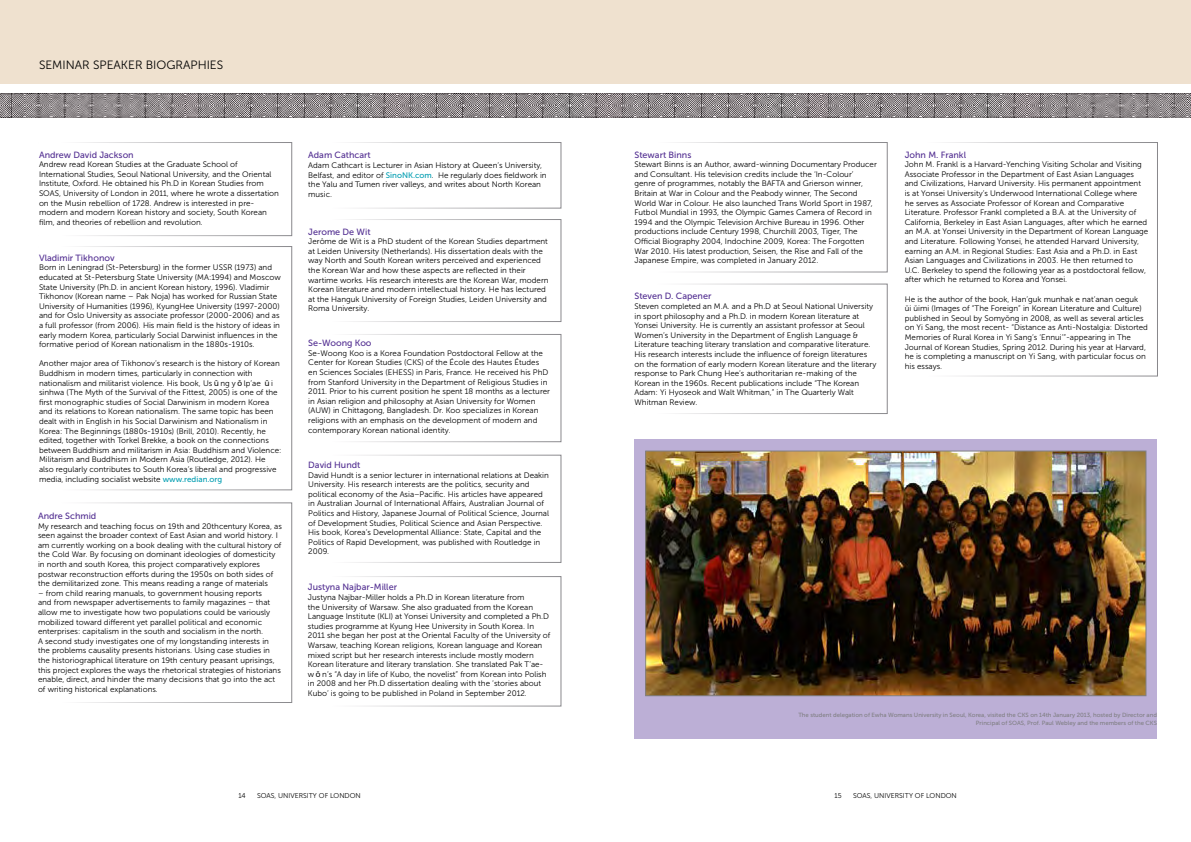
<style>
.page{position:relative;width:1191px;height:842px;background:#fff}
.page>*{position:absolute;margin:0;border:0;box-sizing:border-box;transform-origin:0 0}
.t1{font:12px "Museo Sans 300";color:#000}
.t2{font:9px "Museo Sans 500";color:#522e91}
.t3{font:8px/9.6px "Museo Sans 300";color:#000}
.t4{font:7px "Museo Sans 300";color:#000}
.t5{font:6px/7.2px "Museo Sans 500";color:#807f83;text-align:right}
.s1{font-family:"MS Gothic"}
.s2{font-family:"Museo Sans 500";color:#009db1}
</style>
<div class="page">
<div style="left:0;top:0;width:595px;height:84px;background:#efe1cf"></div>
<div style="left:595px;top:0;width:596px;height:84px;background:#efe1cf"></div>
<div style="left:634px;top:439px;width:523px;height:299px;background:#bcafd6"></div>
<div style="left:38px;top:142px;width:254px;height:94px;border:1px solid #807f83"></div>
<div style="left:38px;top:246px;width:254px;height:244px;border:1px solid #807f83"></div>
<div style="left:38px;top:502px;width:254px;height:201px;border:1px solid #807f83"></div>
<img style="left:0;top:93px;width:828px;height:24px">
<img style="left:828px;top:93px;width:363px;height:24px">
<div style="left:903px;top:142px;width:255px;height:234px;border:1px solid #807f83"></div>
<img style="left:647px;top:453px;width:497px;height:241px">
<div style="left:645px;top:451px;width:501px;height:245px;border:1px solid #807f83"></div>
<h1 class="t1" style="left:39px;top:58px;width:186px">SEMINAR SPEAKER BIOGRAPHIES</h1>
<p class="t2" style="left:39px;top:150px;width:96px">Andrew David Jackson</p>
<p class="t3" style="left:39px;top:160px;width:241px">Andrew read Korean Studies at the Graduate School of International Studies, Seoul National University, and the Oriental Institute, Oxford. He obtained his Ph.D in Korean Studies from SOAS, University of London in 2011, where he wrote a dissertation on the Musin rebellion of 1728. Andrew is interested in pre&shy;modern and modern Korean history and society, South Korean film, and theories of rebellion and revolution.</p>
<p class="t2" style="left:39px;top:253px;width:77px">Vladimir Tikhonov</p>
<p class="t3" style="left:39px;top:263px;width:243px">Born in Leningrad (St-Petersburg) in the former USSR (1973) and educated at St-Petersburg State University (MA:1994) and Moscow State University (Ph.D. in ancient Korean history, 1996). Vladimir Tikhonov (Korean name – Pak Noja) has worked for Russian State University of Humanities (1996), KyungHee University (1997-2000) and for Oslo University as associate professor (2000-2006) and as a full professor (from 2006). His main field is the history of ideas in early modern Korea, particularly Social Darwinist influences in the formative period of Korean nationalism in the 1880s-1910s.</p>
<p class="t3" style="left:39px;top:359px;width:244px">Another major area of Tikhonov’s research is the history of Korean Buddhism in modern times, particularly in connection with nationalism and militarist violence. His book, Us<span class="s1">ǔ</span>ng y<span class="s1">ǒ</span>lp’ae <span class="s1">ǔ</span>i sinhwa (The Myth of the Survival of the Fittest, 2005) is one of the first monographic studies of Social Darwinism in modern Korea and its relations to Korean nationalism. The same topic has been dealt with in English in his Social Darwinism and Nationalism in Korea: The Beginnings (1880s-1910s) (Brill, 2010). Recently, he edited, together with Torkel Brekke, a book on the connections between Buddhism and militarism in Asia: Buddhism and Violence:<br>Militarism and Buddhism in Modern Asia (Routledge, 2012). He also regularly contributes to South Korea’s liberal and progressive media, including socialist website <span class="s2">www.redian.org</span></p>
<p class="t2" style="left:38px;top:511px;width:60px">Andre Schmid</p>
<p class="t3" style="left:38px;top:521px;width:245px">My research and teaching focus on 19th and 20thcentury Korea, as seen against the broader context of East Asian and world history. I am currently working on a book dealing with the cultural history of the Cold War. By focusing on dominant ideologies of domesticity in north and south Korea, this project comparatively explores postwar reconstruction efforts during the 1950s on both sides of the demilitarized zone. This means reading a range of materials</p>
<p class="t3" style="left:38px;top:588px;width:244px">– from child rearing manuals, to government housing reports<br>and from newspaper advertisements to family magazines – that allow me to investigate how two populations could be variously mobilized toward different yet parallel political and economic enterprises: capitalism in the south and socialism in the north.<br>A second study investigates one of my longstanding interests in the problems causality presents historians. Using case studies in the historiographical literature on 19th century peasant uprisings, this project explores the ways the rhetorical strategies of historians enable, direct, and hinder the many decisions that go into the act of writing historical explanations.</p>
<p class="t2" style="left:308px;top:150px;width:64px">Adam Cathcart</p>
<p class="t3" style="left:308px;top:160px;width:240px">Adam Cathcart is Lecturer in Asian History at Queen’s University, Belfast, and editor of <span class="s2">SinoNK.com</span>. He regularly does fieldwork in the Yalu and Tumen river valleys, and writes about North Korean music.</p>
<p class="t2" style="left:308px;top:227px;width:64px">Jerome De Wit</p>
<p class="t3" style="left:308px;top:237px;width:242px">Jerôme de Wit is a PhD student of the Korean Studies department at Leiden University (Netherlands). His dissertation deals with the way North and South Korean writers perceived and experienced the Korean War and how these aspects are reflected in their wartime works. His research interests are the Korean War, modern Korean literature and modern intellectual history. He has lectured at the Hanguk University of Foreign Studies, Leiden University and Roma University.</p>
<p class="t2" style="left:308px;top:338px;width:65px">Se-Woong Koo</p>
<p class="t3" style="left:308px;top:348px;width:243px">Se-Woong Koo is a Korea Foundation Postdoctoral Fellow at the Center for Korean Studies (CKS) of the École des Hautes Études en Sciences Sociales (EHESS) in Paris, France. He received his PhD from Stanford University in the Department of Religious Studies in 2011. Prior to his current position he spent 18 months as a lecturer in Asian religion and philosophy at Asian University for Women (AUW) in Chittagong, Bangladesh. Dr. Koo specializes in Korean religions with an emphasis on the development of modern and contemporary Korean national identity.</p>
<p class="t2" style="left:308px;top:460px;width:54px">David Hundt</p>
<p class="t3" style="left:308px;top:470px;width:242px">David Hundt is a senior lecturer in international relations at Deakin University. His research interests are the politics, security and political economy of the Asia–Pacific. His articles have appeared in Australian Journal of International Affairs, Australian Journal of Politics and History, Japanese Journal of Political Science, Journal of Development Studies, Political Science and Asian Perspective.<br>His book, Korea’s Developmental Alliance: State, Capital and the Politics of Rapid Development, was published with Routledge in 2009.</p>
<p class="t2" style="left:308px;top:582px;width:91px">Justyna Najbar-Miller</p>
<p class="t3" style="left:308px;top:592px;width:244px">Justyna Najbar-Miller holds a Ph.D in Korean literature from<br>the University of Warsaw. She also graduated from the Korean Language Institute (KLI) at Yonsei University and completed a Ph.D studies programme at Kyung Hee University in South Korea. In 2011 she began her post at the Oriental Faculty of the University of Warsaw, teaching Korean religions, Korean language and Korean mixed script but her research interests include mostly modern Korean literature and literary translation. She translated Pak T’ae&shy;w<span class="s1">ǒ</span>n’s “A day in life of Kubo, the novelist” from Korean into Polish in 2008 and her Ph.D dissertation dealing with the ‘stories about Kubo’ is going to be published in Poland in September 2012.</p>
<p class="t2" style="left:634px;top:150px;width:58px">Stewart Binns</p>
<p class="t3" style="left:634px;top:160px;width:244px">Stewart Binns is an Author, award-winning Documentary Producer and Consultant. His television credits include the ‘In-Colour’<br>genre of programmes, notably the BAFTA and Grierson winner, Britain at War in Colour and the Peabody winner, The Second World War in Colour. He also launched Trans World Sport in 1987, Futbol Mundial in 1993, the Olympic Games Camera of Record in 1994 and the Olympic Television Archive Bureau in 1996. Other productions include Century 1998, Churchill 2003, Tiger, The Official Biography 2004, Indochine 2009, Korea: The Forgotten War 2010. His latest production, Seisen, the Rise and Fall of the Japanese Empire, was completed in January 2012.</p>
<p class="t2" style="left:634px;top:291px;width:78px">Steven D. Capener</p>
<p class="t3" style="left:634px;top:302px;width:243px">Steven completed an M.A. and a Ph.D at Seoul National University in sport philosophy and a Ph.D. in modern Korean literature at Yonsei University. He is currently an assistant professor at Seoul Women’s University in the Department of English Language &amp; Literature teaching literary translation and comparative literature.<br>His research interests include the influence of foreign literatures on the formation of early modern Korean literature and the literary response to Park Chung Hee’s authoritarian re-making of the Korean in the 1960s. Recent publications include “The Korean Adam: Yi Hyoseok and Walt Whitman,” in The Quarterly Walt Whitman Review.</p>
<p class="t2" style="left:904px;top:150px;width:63px">John M. Frankl</p>
<p class="t3" style="left:904px;top:160px;width:245px">John M. Frankl is a Harvard-Yenching Visiting Scholar and Visiting Associate Professor in the Department of East Asian Languages and Civilizations, Harvard University. His permanent appointment is at Yonsei University’s Underwood International College where he serves as Associate Professor of Korean and Comparative Literature. Professor Frankl completed a B.A. at the University of California, Berkeley in East Asian Languages, after which he earned an M.A. at Yonsei University in the Department of Korean Language and Literature. Following Yonsei, he attended Harvard University, earning an A.M. in Regional Studies: East Asia and a Ph.D. in East Asian Languages and Civilizations in 2003. He then returned to U.C. Berkeley to spend the following year as a postdoctoral fellow, after which he returned to Korea and Yonsei.</p>
<p class="t3" style="left:904px;top:294px;width:245px">He is the author of the book, Han’guk munhak e nat’anan oeguk<br>ŭi ŭimi (Images of “The Foreign” in Korean Literature and Culture) published in Seoul by Somyŏng in 2008, as well as several articles on Yi Sang, the most recent- “Distance as Anti-Nostalgia: Distorted Memories of Rural Korea in Yi Sang’s ‘Ennui’”-appearing in The Journal of Korean Studies, Spring 2012. During his year at Harvard, he is completing a manuscript on Yi Sang, with particular focus on his essays.</p>
<p class="t5" style="left:798px;top:712px;width:360px">The student delegation of Ewha Womans University in Seoul, Korea, visited the CKS on 14th January 2013, hosted by Director and<br>Principal of SOAS, Prof. Paul Webley and the members of the CKS</p>
<p class="t4" style="left:238px;top:791px;width:9px">14</p>
<p class="t4" style="left:257px;top:791px;width:105px">SOAS, UNIVERSITY OF LONDON</p>
<p class="t4" style="left:834px;top:791px;width:9px">15</p>
<p class="t4" style="left:853px;top:791px;width:105px">SOAS, UNIVERSITY OF LONDON</p>
</div>
